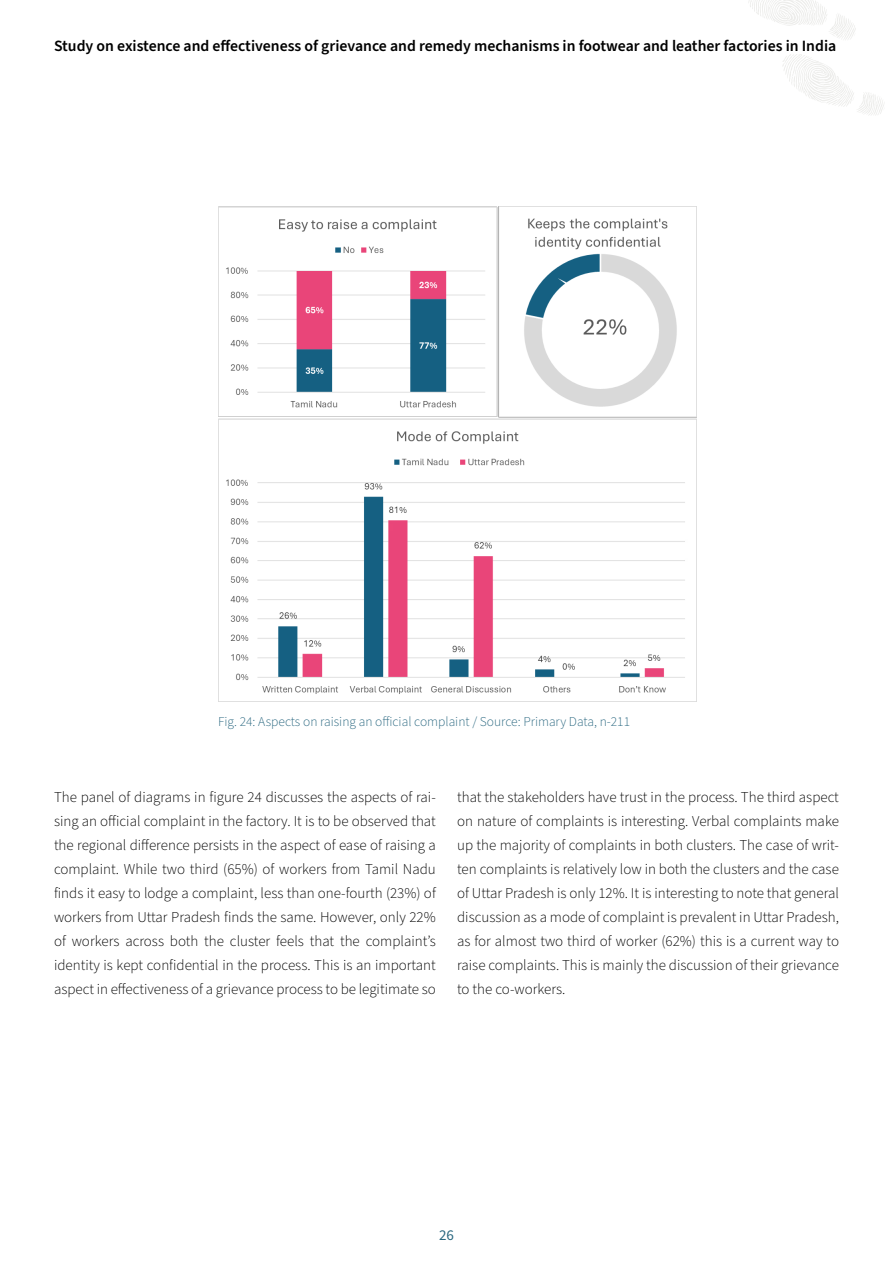
<style>
.page{position:relative;width:893px;height:1263px;background:#fff}
.page>*{position:absolute;margin:0;border:0;box-sizing:border-box;transform-origin:0 0}
.t1{font:600 15.75px "Source Sans Pro";color:#000}
.t2{font:300 15px/24px "Source Sans Pro";color:#000;text-align:justify}
.t3{font:15px "Source Sans Pro";color:#296780}
.t4{font:300 13.5px "Source Sans Pro";color:#296780}
</style>
<div class="page">
<svg style="left:782px;top:54px;width:102px;height:61px"></svg>
<svg style="left:748px;top:0;width:108px;height:40px"></svg>
<img style="left:218px;top:206px;width:478px;height:495px">
<p class="t1" style="left:54px;top:35px;width:784px">Study on existence and effectiveness of grievance and remedy mechanisms in footwear and leather factories in India</p>
<p class="t4" style="left:218px;top:712px;width:414px">Fig. 24: Aspects on raising an official complaint / Source: Primary Data, n-211</p>
<p class="t2" style="left:54px;top:785px;width:383px">The panel of diagrams in figure 24 discusses the aspects of rai&shy;sing an official complaint in the factory. It is to be observed that the regional difference persists in the aspect of ease of raising a complaint. While two third (65%) of workers from Tamil Nadu finds it easy to lodge a complaint, less than one-fourth (23%) of workers from Uttar Pradesh finds the same. However, only 22% of workers across both the cluster feels that the complaint’s identity is kept confidential in the process. This is an important aspect in effectiveness of a grievance process to be legitimate so</p>
<p class="t2" style="left:457px;top:785px;width:383px">that the stakeholders have trust in the process. The third aspect on nature of complaints is interesting. Verbal complaints make up the majority of complaints in both clusters. The case of writ&shy;ten complaints is relatively low in both the clusters and the case of Uttar Pradesh is only 12%. It is interesting to note that general discussion as a mode of complaint is prevalent in Uttar Pradesh, as for almost two third of worker (62%) this is a current way to raise complaints. This is mainly the discussion of their grievance to the co-workers.</p>
<p class="t3" style="left:439px;top:1225px;width:16px">26</p>
</div>
